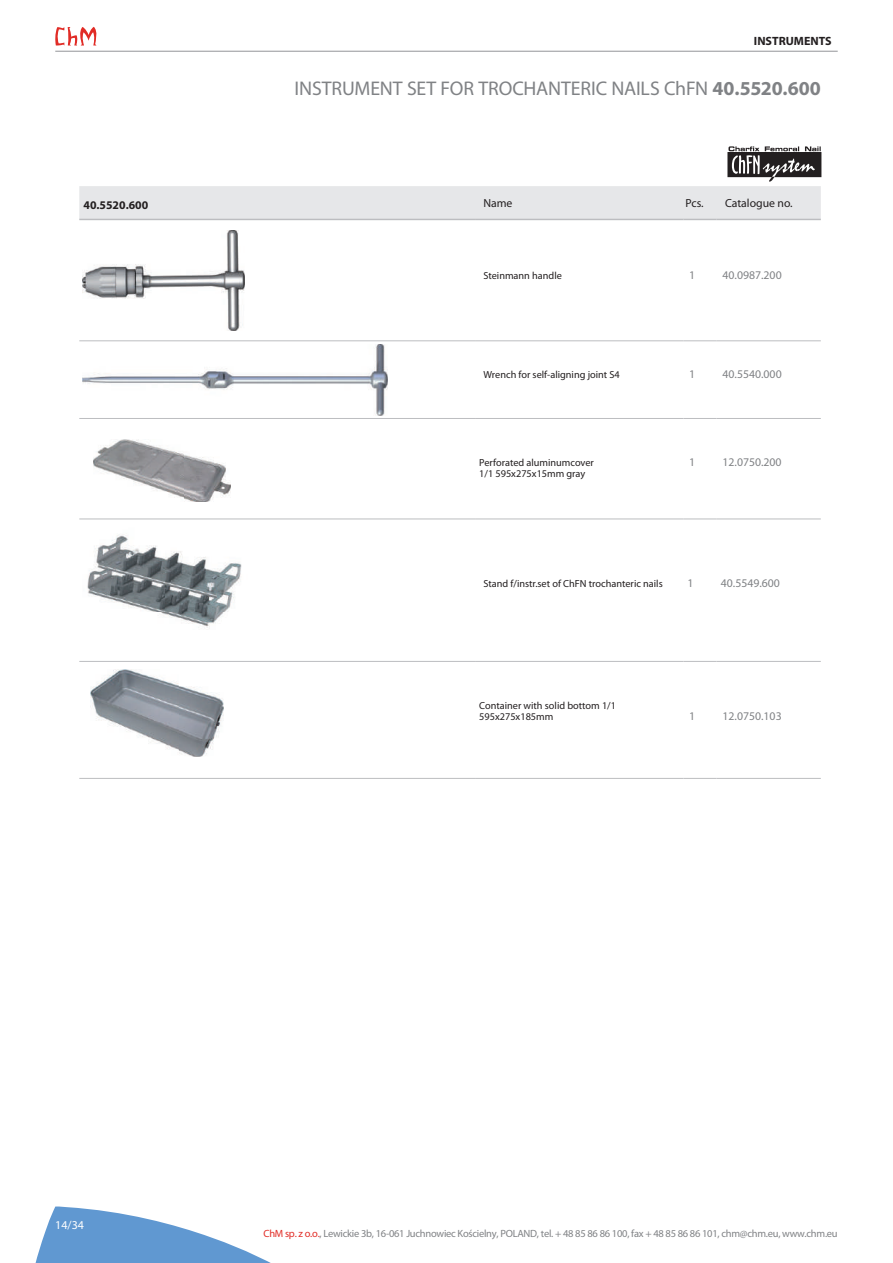
<style>
.page{position:relative;width:893px;height:1263px;background:#fff}
.page>*{position:absolute;margin:0;border:0;box-sizing:border-box;transform-origin:0 0}
.t1{font:19.8px "Myriad Pro";letter-spacing:-.01em;color:#808285}
.t2{font:700 12px "Myriad Pro";color:#231f20}
.t3{font:12px "Myriad Pro";color:#fff}
.t4{font:11.7px "Myriad Pro";color:#808285}
.t5{font:11.7px "Myriad Pro";color:#231f20}
.t6{font:700 11.7px "Myriad Pro";color:#231f20}
.t7{font:10.5px "Myriad Pro";letter-spacing:-.025em;color:#808285}
.t8{font:10.35px/10.9px "Myriad Pro";color:#231f20}
.s1{font-weight:700}
.s2{color:#e12c26}
</style>
<div class="page">
<svg style="left:35px;top:1206px;width:236px;height:57px"></svg>
<svg style="left:55px;top:27px;width:41px;height:19px"></svg>
<hr style="left:55px;top:51px;width:783px;height:1px;background:#939598">
<svg style="left:79px;top:146px;width:742px;height:73px"></svg>
<hr style="left:79px;top:661px;width:396px;height:1px;background:#bcbdc0">
<hr style="left:475px;top:661px;width:208px;height:1px;background:#bcbdc0">
<hr style="left:683px;top:661px;width:34px;height:1px;background:#bcbdc0">
<hr style="left:717px;top:661px;width:104px;height:1px;background:#bcbdc0">
<hr style="left:79px;top:778px;width:396px;height:1px;background:#bcbdc0">
<hr style="left:475px;top:778px;width:208px;height:1px;background:#bcbdc0">
<hr style="left:683px;top:778px;width:34px;height:1px;background:#bcbdc0">
<hr style="left:717px;top:778px;width:104px;height:1px;background:#bcbdc0">
<hr style="left:79px;top:219px;width:396px;height:1px;background:#bcbdc0">
<hr style="left:475px;top:219px;width:208px;height:1px;background:#bcbdc0">
<hr style="left:683px;top:219px;width:34px;height:1px;background:#bcbdc0">
<hr style="left:717px;top:219px;width:104px;height:1px;background:#bcbdc0">
<hr style="left:79px;top:418px;width:396px;height:1px;background:#bcbdc0">
<hr style="left:475px;top:418px;width:208px;height:1px;background:#bcbdc0">
<hr style="left:683px;top:418px;width:34px;height:1px;background:#bcbdc0">
<hr style="left:717px;top:418px;width:104px;height:1px;background:#bcbdc0">
<hr style="left:79px;top:519px;width:396px;height:1px;background:#bcbdc0">
<hr style="left:475px;top:519px;width:208px;height:1px;background:#bcbdc0">
<hr style="left:683px;top:519px;width:34px;height:1px;background:#bcbdc0">
<hr style="left:717px;top:519px;width:104px;height:1px;background:#bcbdc0">
<hr style="left:79px;top:341px;width:396px;height:1px;background:#bcbdc0">
<hr style="left:475px;top:341px;width:208px;height:1px;background:#bcbdc0">
<hr style="left:683px;top:341px;width:34px;height:1px;background:#bcbdc0">
<hr style="left:717px;top:341px;width:104px;height:1px;background:#bcbdc0">
<img style="left:83px;top:230px;width:162px;height:101px">
<img style="left:83px;top:344px;width:304px;height:71px">
<img style="left:93px;top:440px;width:138px;height:62px">
<img style="left:87px;top:534px;width:155px;height:95px">
<img style="left:90px;top:669px;width:134px;height:88px">
<p class="t2" style="left:754px;top:33px;width:79px">INSTRUMENTS</p>
<h1 class="t1" style="left:295px;top:76px;width:528px">INSTRUMENT SET FOR TROCHANTERIC NAILS ChFN <span class="s1">40.5520.600</span></h1>
<p class="t6" style="left:83px;top:197px;width:66px">40.5520.600</p>
<p class="t5" style="left:483px;top:196px;width:31px">Name</p>
<p class="t5" style="left:685px;top:196px;width:20px">Pcs.</p>
<p class="t5" style="left:725px;top:196px;width:69px">Catalogue no.</p>
<p class="t8" style="left:483px;top:270px;width:80px">Steinmann handle</p>
<p class="t4" style="left:689px;top:268px;width:8px">1</p>
<p class="t4" style="left:723px;top:268px;width:61px">40.0987.200</p>
<p class="t8" style="left:483px;top:369px;width:138px">Wrench for self-aligning joint S4</p>
<p class="t4" style="left:689px;top:367px;width:8px">1</p>
<p class="t4" style="left:723px;top:367px;width:61px">40.5540.000</p>
<p class="t8" style="left:479px;top:457px;width:116px">Perforated aluminumcover<br>1/1 595x275x15mm gray</p>
<p class="t4" style="left:689px;top:455px;width:8px">1</p>
<p class="t4" style="left:722px;top:455px;width:61px">12.0750.200</p>
<p class="t8" style="left:483px;top:578px;width:181px">Stand f/instr.set of ChFN trochanteric nails</p>
<p class="t4" style="left:687px;top:576px;width:8px">1</p>
<p class="t4" style="left:721px;top:576px;width:61px">40.5549.600</p>
<p class="t8" style="left:479px;top:699px;width:138px">Container with solid bottom 1/1<br>595x275x185mm</p>
<p class="t4" style="left:689px;top:708px;width:8px">1</p>
<p class="t4" style="left:723px;top:708px;width:61px">12.0750.103</p>
<p class="t3" style="left:55px;top:1217px;width:30px">14/34</p>
<p class="t7" style="left:264px;top:1227px;width:576px"><span class="s2">ChM sp. z o.o.</span>, Lewickie 3b, 16-061 Juchnowiec Kościelny, POLAND, tel. + 48 85 86 86 100, fax + 48 85 86 86 101, chm@chm.eu, www.chm.eu</p>
</div>
